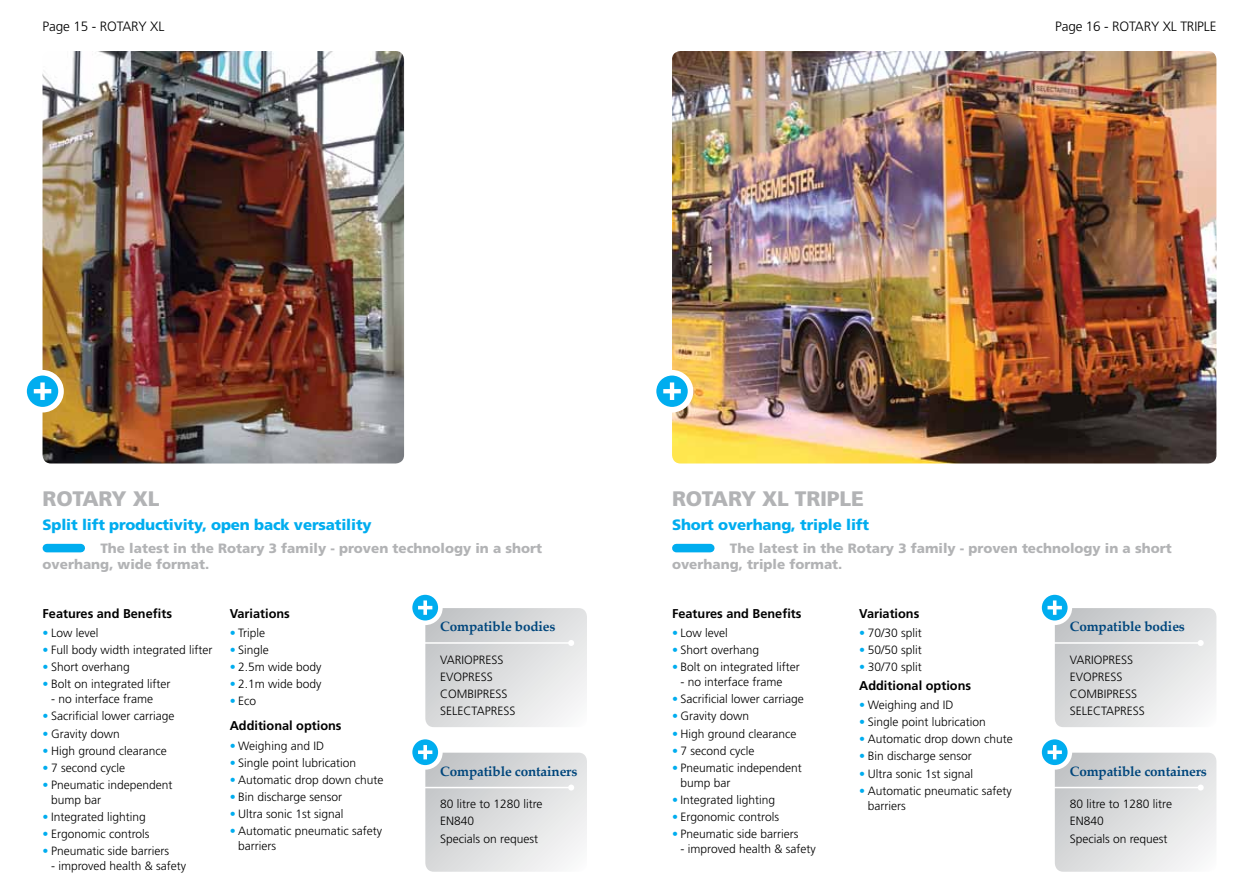
<style>
.page{position:relative;width:1259px;height:893px;background:#fff}
.page>*{position:absolute;margin:0;border:0;box-sizing:border-box;transform-origin:0 0}
.t1{font:900 21px "Frutiger";letter-spacing:.075em;color:#b2b3b5}
.t2{font:900 15px "Frutiger";letter-spacing:-.01em;color:#00adef}
.t3{font:900 13.5px/16.5px "Frutiger";color:#b2b3b5}
.t4{font:700 13.5px "Palatino Linotype";letter-spacing:-.01em;color:#00467c}
.t5{font:300 13.5px "Frutiger";letter-spacing:-.01em;color:#000}
.t6{font:700 12.75px "Frutiger";color:#000}
.t7{font:300 12px/17.2px "Frutiger";color:#000}
.s1{color:#00adef}
</style>
<div class="page">
<img style="left:43px;top:51px;width:361px;height:412px">
<svg style="left:410px;top:592px;width:30px;height:31px"></svg>
<div style="left:408px;top:590px;width:35px;height:35px;border:5px solid #fff;border-radius:50%"></div>
<svg style="left:418px;top:600px;width:169px;height:127px"></svg>
<svg style="left:410px;top:737px;width:30px;height:30px"></svg>
<div style="left:408px;top:735px;width:35px;height:35px;border:5px solid #fff;border-radius:50%"></div>
<svg style="left:418px;top:745px;width:169px;height:127px"></svg>
<div style="left:47px;top:544px;width:34px;height:8px;background:#00adef"></div>
<svg style="left:24px;top:373px;width:37px;height:37px"></svg>
<div style="left:21px;top:370px;width:43px;height:42px;border:6px solid #fff;border-radius:50%"></div>
<svg style="left:34px;top:382px;width:17px;height:18px"></svg>
<img style="left:672px;top:51px;width:544px;height:412px">
<div style="left:676px;top:544px;width:34px;height:8px;background:#00adef"></div>
<svg style="left:1039px;top:592px;width:31px;height:31px"></svg>
<div style="left:1037px;top:590px;width:35px;height:35px;border:5px solid #fff;border-radius:50%"></div>
<svg style="left:1047px;top:600px;width:169px;height:127px"></svg>
<svg style="left:1039px;top:737px;width:31px;height:30px"></svg>
<div style="left:1037px;top:735px;width:35px;height:35px;border:5px solid #fff;border-radius:50%"></div>
<svg style="left:1047px;top:745px;width:169px;height:127px"></svg>
<svg style="left:653px;top:373px;width:37px;height:37px"></svg>
<div style="left:651px;top:370px;width:42px;height:42px;border:6px solid #fff;border-radius:50%"></div>
<svg style="left:663px;top:382px;width:18px;height:18px"></svg>
<p class="t5" style="left:43px;top:19px;width:123px">Page 15 - Rotary XL</p>
<p class="t5" style="left:1055px;top:19px;width:163px">Page 16 - Rotary XL Triple</p>
<h1 class="t1" style="left:43px;top:486px;width:118px">Rotary XL</h1>
<p class="t2" style="left:43px;top:515px;width:331px">Split lift productivity, open back versatility</p>
<p class="t3" style="left:43px;top:540px;width:501px;text-indent:58px">The latest in the Rotary 3 family - proven technology in a short overhang, wide format.</p>
<p class="t6" style="left:43px;top:606px;width:131px">Features and Benefits</p>
<p class="t7" style="left:43px;top:624px;width:57px"><span class="s1">•</span> Low level</p>
<p class="t7" style="left:43px;top:641px;width:171px"><span class="s1">•</span> Full body width integrated lifter</p>
<p class="t7" style="left:43px;top:659px;width:89px"><span class="s1">•</span> Short overhang</p>
<p class="t7" style="left:43px;top:676px;width:129px"><span class="s1">•</span> Bolt on integrated lifter</p>
<p class="t7" style="left:51px;top:691px;width:103px">- no interface frame</p>
<p class="t7" style="left:43px;top:708px;width:133px"><span class="s1">•</span> Sacrificial lower carriage</p>
<p class="t7" style="left:43px;top:725px;width:79px"><span class="s1">•</span> Gravity down</p>
<p class="t7" style="left:43px;top:742px;width:126px"><span class="s1">•</span> H igh ground clearance</p>
<p class="t7" style="left:43px;top:759px;width:84px"><span class="s1">•</span> 7 second cycle</p>
<p class="t7" style="left:51px;top:777px;width:123px;line-height:15px;text-indent:-9px"><span class="s1">•</span> Pneumatic independent bump bar</p>
<p class="t7" style="left:43px;top:808px;width:105px"><span class="s1">•</span> I ntegrated lighting</p>
<p class="t7" style="left:43px;top:825px;width:108px"><span class="s1">•</span> Ergonomic controls</p>
<p class="t7" style="left:43px;top:843px;width:128px"><span class="s1">•</span> Pneumatic side barriers</p>
<p class="t7" style="left:51px;top:858px;width:137px">- improved health &amp; safety</p>
<p class="t6" style="left:230px;top:606px;width:62px">Variations</p>
<p class="t7" style="left:230px;top:624px;width:37px"><span class="s1">•</span> Triple</p>
<p class="t7" style="left:230px;top:641px;width:41px"><span class="s1">•</span> Single</p>
<p class="t7" style="left:230px;top:659px;width:93px"><span class="s1">•</span> 2.5m wide body</p>
<p class="t7" style="left:230px;top:676px;width:93px"><span class="s1">•</span> 2.1m wide body</p>
<p class="t7" style="left:230px;top:693px;width:28px"><span class="s1">•</span> Eco</p>
<p class="t6" style="left:230px;top:718px;width:113px">Additional options</p>
<p class="t7" style="left:230px;top:737px;width:90px"><span class="s1">•</span> Weighing and ID</p>
<p class="t7" style="left:230px;top:754px;width:128px"><span class="s1">•</span> Single point lubrication</p>
<p class="t7" style="left:230px;top:771px;width:155px"><span class="s1">•</span> Automatic drop down chute</p>
<p class="t7" style="left:230px;top:788px;width:114px"><span class="s1">•</span> Bin discharge sensor</p>
<p class="t7" style="left:230px;top:806px;width:115px"><span class="s1">•</span> U ltra sonic 1st signal</p>
<p class="t7" style="left:238px;top:824px;width:145px;line-height:15px;text-indent:-9px"><span class="s1">•</span> Automatic pneumatic safety barriers</p>
<p class="t4" style="left:440px;top:617px;width:117px">Compatible bodies</p>
<p class="t7" style="left:440px;top:651px;width:70px">Variopress<br>Evopress<br>Combipress<br>Selectapress</p>
<p class="t4" style="left:440px;top:761px;width:139px">Compatible containers</p>
<p class="t7" style="left:440px;top:795px;width:104px">80 litre to 1280 litre<br>EN840<br>Specials on request</p>
<h1 class="t1" style="left:672px;top:486px;width:193px">Rotary XL Triple</h1>
<p class="t2" style="left:672px;top:515px;width:199px">Short overhang, triple lift</p>
<p class="t3" style="left:672px;top:540px;width:501px;text-indent:58px">The latest in the Rotary 3 family - proven technology in a short overhang, triple format.</p>
<p class="t6" style="left:672px;top:606px;width:131px">Features and Benefits</p>
<p class="t7" style="left:672px;top:624px;width:57px"><span class="s1">•</span> Low level</p>
<p class="t7" style="left:672px;top:641px;width:89px"><span class="s1">•</span> Short overhang</p>
<p class="t7" style="left:672px;top:659px;width:129px"><span class="s1">•</span> Bolt on integrated lifter</p>
<p class="t7" style="left:680px;top:674px;width:103px">- no interface frame</p>
<p class="t7" style="left:672px;top:691px;width:133px"><span class="s1">•</span> Sacrificial lower carriage</p>
<p class="t7" style="left:672px;top:708px;width:79px"><span class="s1">•</span> Gravity down</p>
<p class="t7" style="left:672px;top:725px;width:126px"><span class="s1">•</span> H igh ground clearance</p>
<p class="t7" style="left:672px;top:742px;width:84px"><span class="s1">•</span> 7 second cycle</p>
<p class="t7" style="left:680px;top:760px;width:123px;line-height:15px;text-indent:-9px"><span class="s1">•</span> Pneumatic independent bump bar</p>
<p class="t7" style="left:672px;top:791px;width:105px"><span class="s1">•</span> I ntegrated lighting</p>
<p class="t7" style="left:672px;top:808px;width:108px"><span class="s1">•</span> Ergonomic controls</p>
<p class="t7" style="left:672px;top:825px;width:128px"><span class="s1">•</span> Pneumatic side barriers</p>
<p class="t7" style="left:680px;top:840px;width:137px">- improved health &amp; safety</p>
<p class="t6" style="left:859px;top:606px;width:62px">Variations</p>
<p class="t7" style="left:859px;top:624px;width:64px"><span class="s1">•</span> 70/30 split</p>
<p class="t7" style="left:859px;top:641px;width:64px"><span class="s1">•</span> 50/50 split</p>
<p class="t7" style="left:859px;top:659px;width:64px"><span class="s1">•</span> 30/70 split</p>
<p class="t6" style="left:859px;top:678px;width:113px">Additional options</p>
<p class="t7" style="left:859px;top:696px;width:90px"><span class="s1">•</span> Weighing and ID</p>
<p class="t7" style="left:859px;top:714px;width:128px"><span class="s1">•</span> Single point lubrication</p>
<p class="t7" style="left:859px;top:731px;width:155px"><span class="s1">•</span> Automatic drop down chute</p>
<p class="t7" style="left:859px;top:748px;width:114px"><span class="s1">•</span> Bin discharge sensor</p>
<p class="t7" style="left:859px;top:765px;width:115px"><span class="s1">•</span> U ltra sonic 1st signal</p>
<p class="t7" style="left:867px;top:783px;width:145px;line-height:15px;text-indent:-9px"><span class="s1">•</span> Automatic pneumatic safety barriers</p>
<p class="t4" style="left:1069px;top:617px;width:117px">Compatible bodies</p>
<p class="t7" style="left:1069px;top:651px;width:70px">Variopress<br>Evopress<br>Combipress<br>Selectapress</p>
<p class="t4" style="left:1069px;top:761px;width:139px">Compatible containers</p>
<p class="t7" style="left:1069px;top:795px;width:104px">80 litre to 1280 litre<br>EN840<br>Specials on request</p>
</div>
